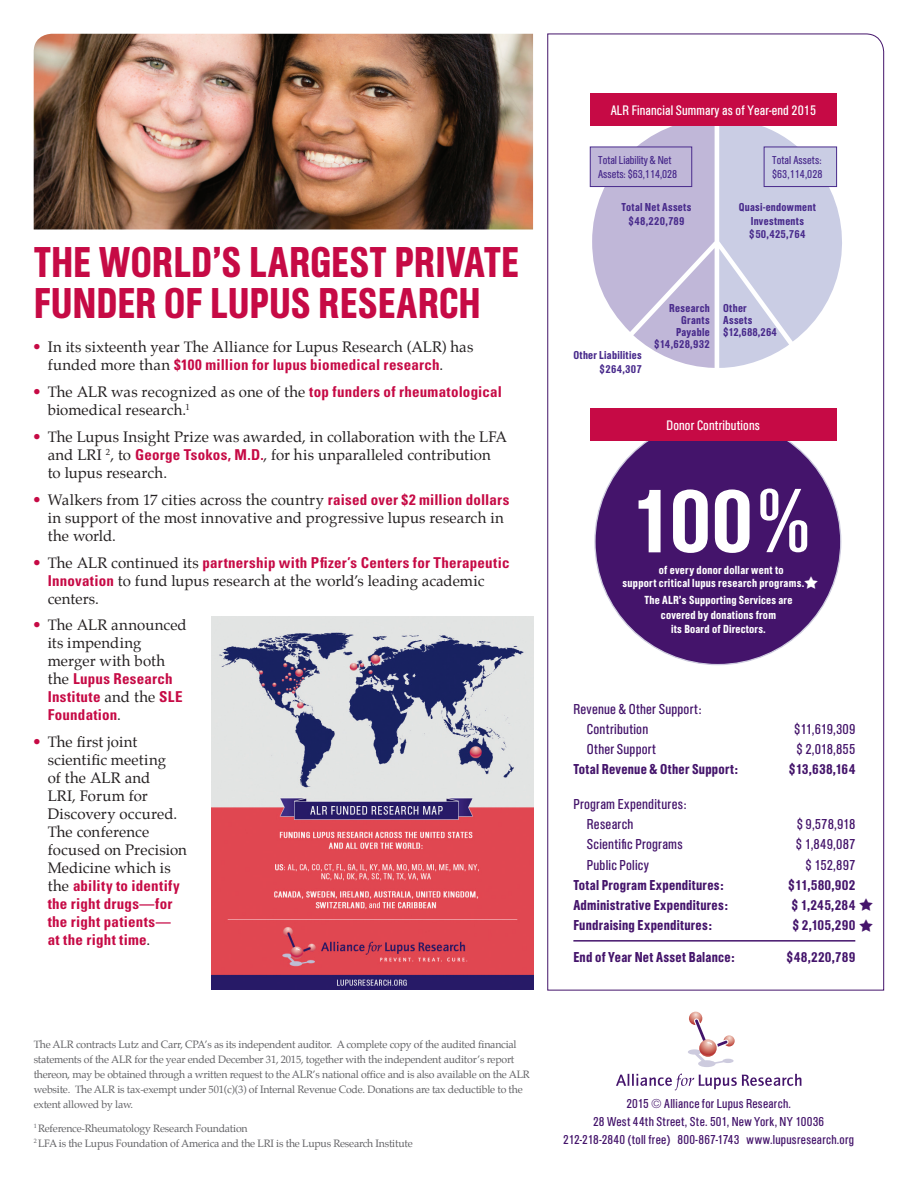
<style>
.page{position:relative;width:918px;height:1188px;background:#fff}
.page>*{position:absolute;margin:0;border:0;box-sizing:border-box;transform-origin:0 0}
.body_copy{font:95.25px "Akzidenz Buch Condensed Medium";color:#fff}
.body_copy-2{font:45px/40.5px "Akzidenz Buch Condensed Medium";letter-spacing:.005em;color:#c60a45}
.t1{font:15px/18px "Palatino";letter-spacing:.005em;color:#231f20}
.body_copy-3{font:15px "Akzidenz Buch Condensed Medium";letter-spacing:.015em;color:#44146b}
.body_copy-4{font:15px "Akzidenz Buch Condensed Regular";letter-spacing:.015em;color:#44146b}
.subhead{font:14.4px "Akzidenz Buch Condensed Regular";letter-spacing:.01em;color:#fff}
.intro{font:13.5px/18px "Akzidenz Buch Condensed Regular";letter-spacing:.02em;color:#44146b;text-align:center}
.body_copy-5{font:12.3px/14.2px "Akzidenz Buch Condensed Medium";letter-spacing:.015em;color:#fff}
.body_copy-6{font:12px/12px "Akzidenz Buch Condensed Medium";letter-spacing:.02em;color:#492b8c;text-align:center}
.subhead-2{font:12px/14.2px "Akzidenz Buch Condensed Regular";letter-spacing:-.005em;color:#492b8c}
.copyright_text{font:10.5px/15px "Palatino";letter-spacing:-.02em;color:#636366}
.s1{font-family:"Univers LT Std";font-weight:700;font-stretch:condensed;color:#c60a45}
</style>
<div class="page">
<svg style="left:616px;top:1074px;width:186px;height:16px"></svg>
<svg style="left:688px;top:1012px;width:47px;height:55px"></svg>
<svg style="left:547px;top:34px;width:337px;height:956px"></svg>
<div style="left:595px;top:419px;width:246px;height:246px;background:#44146b;border-radius:50%"></div>
<div style="left:590px;top:408px;width:247px;height:33px;background:#c60a45"></div>
<img style="left:34px;top:34px;width:499px;height:196px">
<hr style="left:573px;top:940px;width:282px;height:2px;background:#44146b">
<svg style="left:592px;top:118px;width:266px;height:250px"></svg>
<div style="left:590px;top:93px;width:247px;height:33px;background:#c60a45"></div>
<div style="left:764px;top:147px;width:73px;height:40px;background:#cacde4"></div>
<div style="left:764px;top:147px;width:73px;height:40px;border:1px solid #492b8c"></div>
<div style="left:590px;top:147px;width:102px;height:40px;background:#c0b7d8"></div>
<div style="left:590px;top:147px;width:102px;height:40px;border:1px solid #492b8c"></div>
<img style="left:212px;top:616px;width:321px;height:374px">
<svg style="left:860px;top:919px;width:13px;height:13px"></svg>
<svg style="left:859px;top:898px;width:14px;height:13px"></svg>
<p class="body_copy-2" style="left:34px;top:242px;width:487px">THE WORLD’S LARGEST PRIVATE<br>FUNDER OF LUPUS RESEARCH</p>
<p class="t1" style="left:48px;top:338px;width:427px;text-indent:-14px"><span class="s1">•</span> In its sixteenth year The Alliance for Lupus Research (ALR) has funded more than <span class="s1">$100 million for lupus biomedical research</span>.</p>
<p class="t1" style="left:48px;top:383px;width:456px;text-indent:-14px"><span class="s1">•</span> The ALR was recognized as one of the <span class="s1">top funders of rheumatological </span>biomedical research.<sup>1</sup></p>
<p class="t1" style="left:48px;top:428px;width:461px;text-indent:-14px"><span class="s1">•</span> The Lupus Insight Prize was awarded, in collaboration with the LFA and LRI <sup>2</sup>, to <span class="s1">George Tsokos, M.D.</span>, for his unparalleled contribution to lupus research.</p>
<p class="t1" style="left:48px;top:491px;width:463px;text-indent:-14px"><span class="s1">•</span> Walkers from 17 cities across the country <span class="s1">raised over $2 million dollars </span>in support of the most innovative and progressive lupus research in the world.</p>
<p class="t1" style="left:48px;top:553px;width:463px;text-indent:-14px"><span class="s1">•</span> The ALR continued its <span class="s1">partnership with Pfizer’s Centers for Therapeutic<br>Innovation</span> to fund lupus research at the world’s leading academic centers.</p>
<p class="t1" style="left:48px;top:616px;width:141px;text-indent:-14px"><span class="s1">•</span> The ALR announced its impending merger with both the <span class="s1">Lupus Research<br>Institute</span> and the <span class="s1">SLE<br>Foundation</span>.</p>
<p class="t1" style="left:48px;top:733px;width:141px;text-indent:-14px"><span class="s1">•</span> The first joint scientific meeting<br>of the ALR and<br>LRI, Forum for<br>Discovery occured.<br>The conference focused on Precision<br>Medicine which is the <span class="s1">ability to identify the right drugs—for the right patients—<br>at the right time</span>.</p>
<p class="copyright_text" style="left:34px;top:1037px;width:498px">The ALR contracts Lutz and Carr, CPA’s as its independent auditor. A complete copy of the audited financial statements of the ALR for the year ended December 31, 2015, together with the independent auditor’s report thereon, may be obtained through a written request to the ALR’s national office and is also available on the ALR website. The ALR is tax-exempt under 501(c)(3) of Internal Revenue Code. Donations are tax deductible to the extent allowed by law.</p>
<p class="copyright_text" style="left:34px;top:1121px;width:381px"><sup>1</sup> Reference-Rheumatology Research Foundation<br><sup>2</sup> LFA is the Lupus Foundation of America and the LRI is the Lupus Research Institute</p>
<p class="subhead" style="left:611px;top:102px;width:207px">ALR Financial Summary as of Year-end 2015</p>
<p class="subhead-2" style="left:598px;top:153px;width:81px">Total Liability &amp; Net<br>Assets: $63,114,028</p>
<p class="subhead-2" style="left:772px;top:153px;width:52px">Total Assets: $63,114,028</p>
<p class="body_copy-6" style="left:622px;top:201px;width:71px;line-height:13.5px">Total Net Assets $48,220,789</p>
<p class="body_copy-6" style="left:739px;top:201px;width:79px;line-height:13.5px">Quasi-endowment<br>Investments $50,425,764</p>
<p class="body_copy-6" style="left:573px;top:349px;width:70px;line-height:14px;text-align:right">Other Liabilities $264,307</p>
<p class="body_copy-6" style="left:654px;top:302px;width:57px;text-align:right">Research<br>Grants<br>Payable $14,628,932</p>
<p class="body_copy-6" style="left:723px;top:302px;width:55px;text-align:left">Other<br>Assets $12,688,264</p>
<p class="subhead" style="left:667px;top:417px;width:95px">Donor Contributions</p>
<p class="body_copy" style="left:631px;top:467px;width:183px">100%</p>
<p class="body_copy-5" style="left:623px;top:563px;width:183px;line-height:12.9px;text-indent:36px">of every donor dollar went to support critical lupus research programs.</p>
<p class="body_copy-5" style="left:645px;top:593px;width:149px;text-align:center">The ALR’s Supporting Services are covered by donations from<br>its Board of Directors.</p>
<p class="body_copy-4" style="left:573px;top:700px;width:130px">Revenue &amp; Other Support:</p>
<p class="body_copy-4" style="left:587px;top:720px;width:63px">Contribution</p>
<p class="body_copy-4" style="left:794px;top:720px;width:63px">$11,619,309</p>
<p class="body_copy-4" style="left:587px;top:740px;width:71px">Other Support</p>
<p class="body_copy-4" style="left:796px;top:740px;width:61px">$ 2,018,855</p>
<p class="body_copy-3" style="left:573px;top:761px;width:166px">Total Revenue &amp; Other Support:</p>
<p class="body_copy-3" style="left:789px;top:761px;width:68px">$13,638,164</p>
<p class="body_copy-4" style="left:573px;top:795px;width:115px">Program Expenditures:</p>
<p class="body_copy-4" style="left:587px;top:815px;width:48px">Research</p>
<p class="body_copy-4" style="left:797px;top:815px;width:60px">$ 9,578,918</p>
<p class="body_copy-4" style="left:587px;top:836px;width:97px">Scientific Programs</p>
<p class="body_copy-4" style="left:796px;top:836px;width:61px">$ 1,849,087</p>
<p class="body_copy-4" style="left:587px;top:856px;width:64px">Public Policy</p>
<p class="body_copy-4" style="left:806px;top:856px;width:51px">$ 152,897</p>
<p class="body_copy-3" style="left:573px;top:876px;width:152px">Total Program Expenditures:</p>
<p class="body_copy-3" style="left:788px;top:876px;width:69px">$11,580,902</p>
<p class="body_copy-3" style="left:573px;top:897px;width:156px">Administrative Expenditures:</p>
<p class="body_copy-3" style="left:791px;top:897px;width:65px">$ 1,245,284</p>
<p class="body_copy-3" style="left:573px;top:917px;width:140px">Fundraising Expenditures:</p>
<p class="body_copy-3" style="left:793px;top:917px;width:64px">$ 2,105,290</p>
<p class="body_copy-3" style="left:573px;top:948px;width:163px">End of Year Net Asset Balance:</p>
<p class="body_copy-3" style="left:786px;top:948px;width:70px">$48,220,789</p>
<p class="intro" style="left:563px;top:1095px;width:293px">2015 © Alliance for Lupus Research.<br>28 West 44th Street, Ste. 501, New York, NY 10036<br>212-218-2840 (toll free) 800-867-1743 www.lupusresearch.org</p>
</div>
